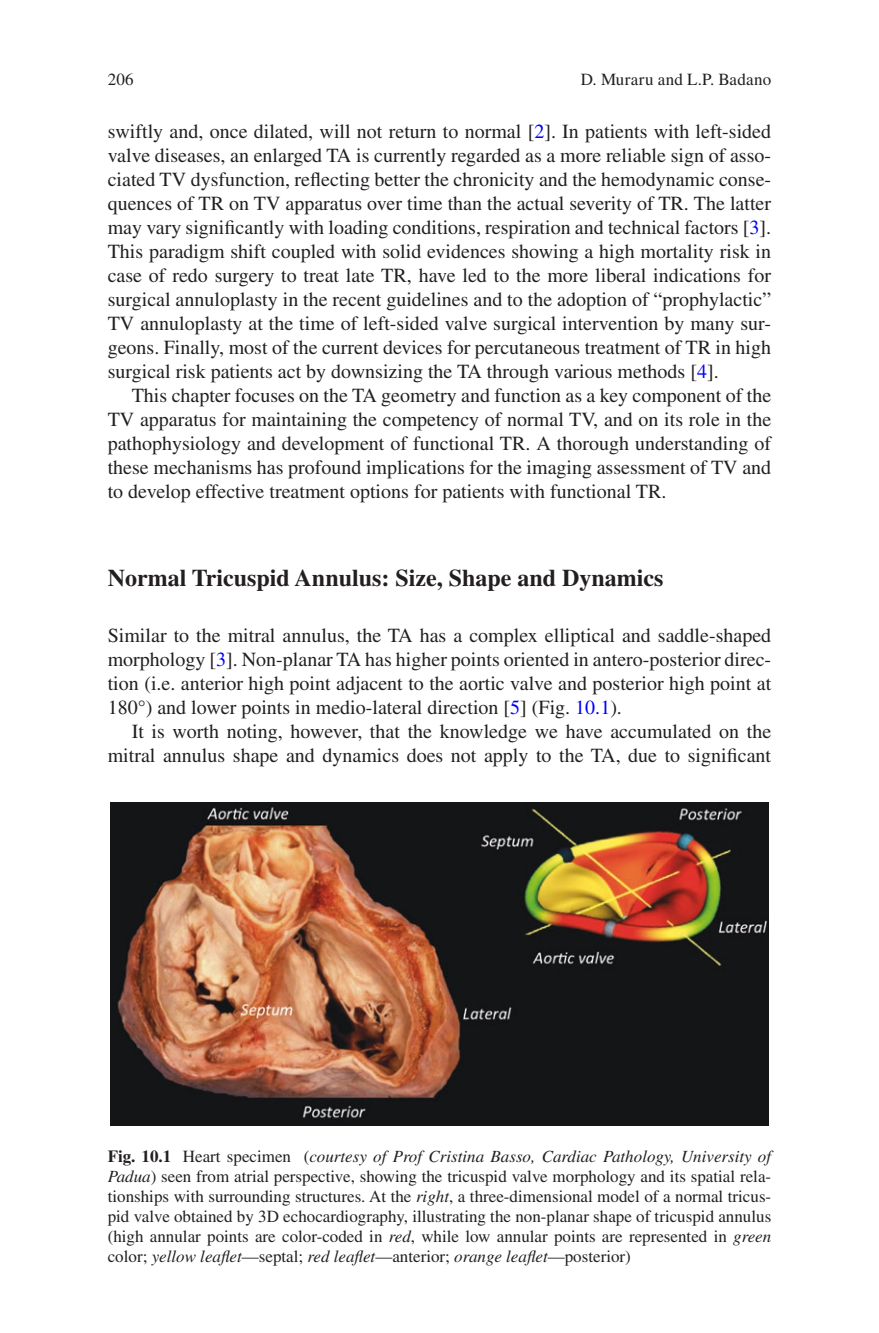
<style>
.page{position:relative;width:879px;height:1333px;background:#fff}
.page>*{position:absolute;margin:0;border:0;box-sizing:border-box;transform-origin:0 0}
.t1{font:700 24px "Tlxwvd Ylbtff Times LT Std";color:#231f20}
.t2{font:20px/24px "Rblgtm Twdrwk Times LT Std";color:#231f20;text-align:justify}
.t3{font:17px/20px "Rblgtm Twdrwk Times LT Std";color:#231f20;text-align:justify}
.t4{font:italic 17px "Ygdqth Jlkvxs Times LT Std";color:#231f20}
.t5{font:17px "Dncqpx Mnnfmj Times LT Std";letter-spacing:.015em;color:#231f20}
.s1{color:#0000fa}
.s2{font-family:"Tlxwvd Ylbtff Times LT Std";font-weight:700;font-style:normal}
.s3{font-family:"Rblgtm Twdrwk Times LT Std";font-style:normal}
.s4{font-family:"Ygdqth Jlkvxs Times LT Std";font-style:italic}
</style>
<div class="page">
<img style="left:111px;top:802px;width:657px;height:323px">
<p class="t3" style="left:108px;top:69px;width:28px">206</p>
<p class="t2" style="left:108px;top:119px;width:665px">swiftly and, once dilated, will not return to normal [<span class="s1">2</span>]. In patients with left-sided valve diseases, an enlarged TA is currently regarded as a more reliable sign of asso&shy;ciated TV dysfunction, reflecting better the chronicity and the hemodynamic conse&shy;quences of TR on TV apparatus over time than the actual severity of TR. The latter may vary significantly with loading conditions, respiration and technical factors [<span class="s1">3</span>].<br>This paradigm shift coupled with solid evidences showing a high mortality risk in case of redo surgery to treat late TR, have led to the more liberal indications for surgical annuloplasty in the recent guidelines and to the adoption of “prophylactic” TV annuloplasty at the time of left-sided valve surgical intervention by many sur&shy;geons. Finally, most of the current devices for percutaneous treatment of TR in high surgical risk patients act by downsizing the TA through various methods [<span class="s1">4</span>].</p>
<p class="t2" style="left:108px;top:383px;width:665px;text-indent:24px">This chapter focuses on the TA geometry and function as a key component of the TV apparatus for maintaining the competency of normal TV, and on its role in the pathophysiology and development of functional TR. A thorough understanding of these mechanisms has profound implications for the imaging assessment of TV and to develop effective treatment options for patients with functional TR.</p>
<p class="t5" style="left:581px;top:70px;width:192px">D. Muraru and L.P. Badano</p>
<p class="t1" style="left:108px;top:564px;width:557px">Normal Tricuspid Annulus: Size, Shape and Dynamics</p>
<p class="t2" style="left:108px;top:623px;width:665px">Similar to the mitral annulus, the TA has a complex elliptical and saddle-shaped morphology [<span class="s1">3</span>]. Non-planar TA has higher points oriented in antero-posterior direc&shy;tion (i.e. anterior high point adjacent to the aortic valve and posterior high point at 180°) and lower points in medio-lateral direction [<span class="s1">5</span>] (Fig. <span class="s1">10.1</span>).</p>
<p class="t2" style="left:108px;top:719px;width:665px;text-align:right">It is worth noting, however, that the knowledge we have accumulated on the mitral annulus shape and dynamics does not apply to the TA, due to significant</p>
<p class="t4" style="left:108px;top:1146px;width:665px"><span class="s2">Fig. 10.1</span> <span class="s3">Heart specimen (</span>courtesy of Prof Cristina Basso, Cardiac Pathology, University of</p>
<p class="t3" style="left:108px;top:1165px;width:665px"><span class="s4">Padua</span>) seen from atrial perspective, showing the tricuspid valve morphology and its spatial rela&shy;tionships with surrounding structures. At the <span class="s4">right</span>, a three-dimensional model of a normal tricus&shy;pid valve obtained by 3D echocardiography, illustrating the non-planar shape of tricuspid annulus (high annular points are color-coded in <span class="s4">red</span>, while low annular points are represented in <span class="s4">green</span></p>
<p class="t4" style="left:108px;top:1246px;width:525px"><span class="s3">color;</span> yellow leaflet<span class="s3">—septal;</span> red leaflet<span class="s3">—anterior;</span> orange leaflet<span class="s3">—posterior)</span></p>
</div>
